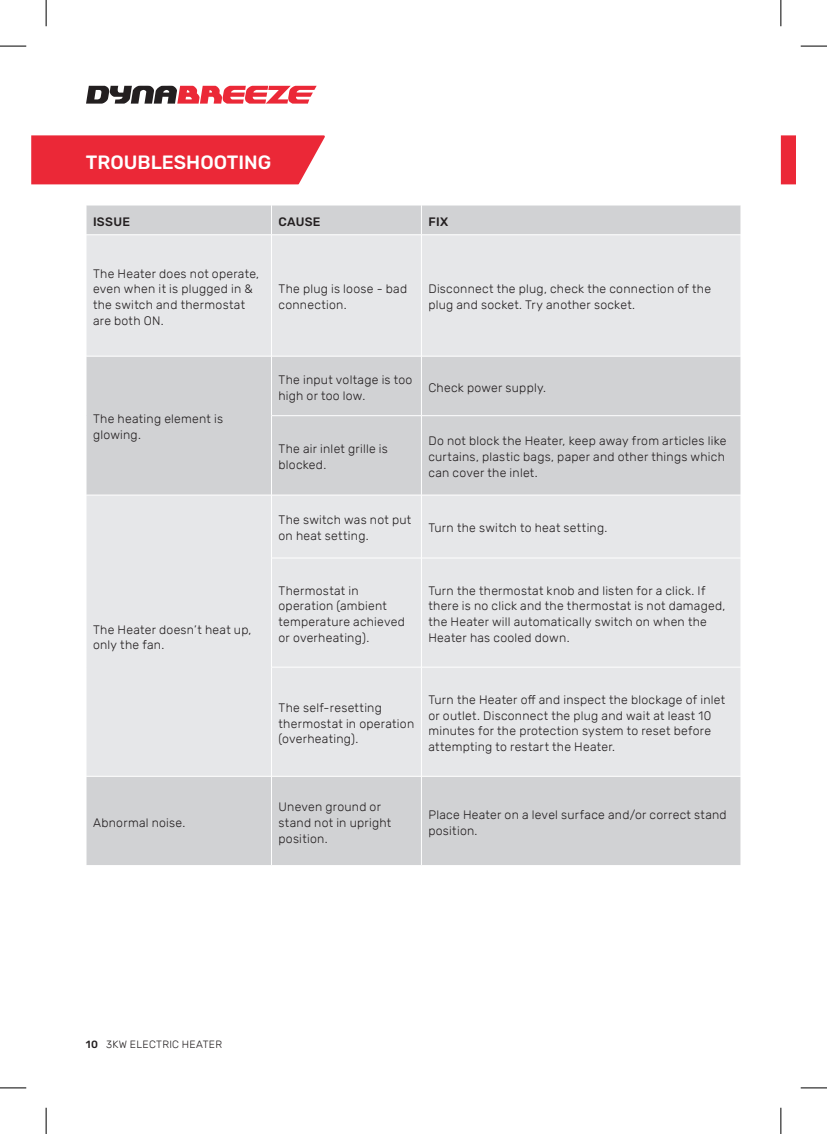
<style>
.page{position:relative;width:827px;height:1134px;background:#fff}
.page>*{position:absolute;margin:0;border:0;box-sizing:border-box;transform-origin:0 0}
.t1{font:500 19.25px "Rubik";color:#fff}
.t2{font:300 12.25px/15.8px "Rubik";letter-spacing:.02em;color:#231f20}
.t3{font:500 12.25px "Rubik";letter-spacing:.02em;color:#231f20}
.t4{font:300 10.5px "Rubik";letter-spacing:.025em;color:#231f20}
.s1{font-weight:500}
</style>
<div class="page">
<svg style="left:86px;top:86px;width:230px;height:18px"></svg>
<svg style="left:780px;top:135px;width:15px;height:49px"></svg>
<svg style="left:31px;top:135px;width:294px;height:49px;background:#eb3240"></svg>
<div style="left:87px;top:206px;width:653px;height:659px;background:#d1d2d4"></div>
<svg style="left:87px;top:235px;width:653px;height:541px;background:#e0e1e3"></svg>
<hr style="left:271px;top:205px;width:1px;height:30px;background:#fff">
<hr style="left:421px;top:205px;width:1px;height:30px;background:#fff">
<hr style="left:271px;top:234px;width:150px;height:1px;background:#fff">
<hr style="left:421px;top:234px;width:320px;height:1px;background:#fff">
<hr style="left:421px;top:235px;width:1px;height:121px;background:#fff">
<hr style="left:271px;top:356px;width:150px;height:1px;background:#fff">
<hr style="left:421px;top:356px;width:320px;height:1px;background:#fff">
<hr style="left:271px;top:356px;width:1px;height:59px;background:#fff">
<hr style="left:271px;top:416px;width:1px;height:79px;background:#fff">
<hr style="left:271px;top:776px;width:1px;height:89px;background:#fff">
<hr style="left:421px;top:356px;width:1px;height:59px;background:#fff">
<hr style="left:421px;top:416px;width:1px;height:79px;background:#fff">
<hr style="left:421px;top:776px;width:1px;height:89px;background:#fff">
<hr style="left:86px;top:495px;width:185px;height:1px;background:#fff">
<hr style="left:271px;top:415px;width:150px;height:1px;background:#fff">
<hr style="left:271px;top:495px;width:150px;height:1px;background:#fff">
<hr style="left:421px;top:415px;width:320px;height:1px;background:#fff">
<hr style="left:421px;top:495px;width:320px;height:1px;background:#fff">
<hr style="left:271px;top:495px;width:1px;height:63px;background:#fff">
<hr style="left:271px;top:558px;width:1px;height:109px;background:#fff">
<hr style="left:271px;top:667px;width:1px;height:109px;background:#fff">
<hr style="left:421px;top:495px;width:1px;height:63px;background:#fff">
<hr style="left:421px;top:558px;width:1px;height:109px;background:#fff">
<hr style="left:421px;top:667px;width:1px;height:109px;background:#fff">
<hr style="left:86px;top:776px;width:185px;height:1px;background:#fff">
<hr style="left:271px;top:558px;width:150px;height:1px;background:#fff">
<hr style="left:271px;top:667px;width:150px;height:1px;background:#fff">
<hr style="left:271px;top:776px;width:150px;height:1px;background:#fff">
<hr style="left:421px;top:558px;width:320px;height:1px;background:#fff">
<hr style="left:421px;top:667px;width:320px;height:1px;background:#fff">
<hr style="left:421px;top:776px;width:320px;height:1px;background:#fff">
<hr style="left:86px;top:234px;width:185px;height:1px;background:#fff">
<hr style="left:271px;top:235px;width:1px;height:121px;background:#fff">
<hr style="left:86px;top:356px;width:185px;height:1px;background:#fff">
<svg style="left:0;top:46px;width:26px;height:1px"></svg>
<svg style="left:800px;top:46px;width:26px;height:1px"></svg>
<svg style="left:0;top:1088px;width:26px;height:1px"></svg>
<svg style="left:800px;top:1088px;width:26px;height:1px"></svg>
<svg style="left:46px;top:0;width:1px;height:26px"></svg>
<svg style="left:46px;top:1108px;width:1px;height:26px"></svg>
<svg style="left:780px;top:0;width:1px;height:26px"></svg>
<svg style="left:780px;top:1108px;width:1px;height:26px"></svg>
<h1 class="t1" style="left:86px;top:151px;width:187px">TROUBLESHOOTING</h1>
<p class="t3" style="left:93px;top:214px;width:39px">ISSUE</p>
<p class="t3" style="left:278px;top:214px;width:43px">CAUSE</p>
<p class="t3" style="left:428px;top:214px;width:21px">FIX</p>
<p class="t2" style="left:93px;top:266px;width:168px">The Heater does not operate, even when it is plugged in &amp; the switch and thermostat are both ON.</p>
<p class="t2" style="left:93px;top:412px;width:131px">The heating element is glowing.</p>
<p class="t2" style="left:93px;top:622px;width:160px">The Heater doesn’t heat up, only the fan.</p>
<p class="t2" style="left:93px;top:815px;width:94px">Abnormal noise.</p>
<p class="t2" style="left:278px;top:282px;width:130px">The plug is loose - bad connection.</p>
<p class="t2" style="left:428px;top:282px;width:284px">Disconnect the plug, check the connection of the plug and socket. Try another socket.</p>
<p class="t2" style="left:278px;top:372px;width:135px">The input voltage is too high or too low.</p>
<p class="t2" style="left:428px;top:380px;width:119px">Check power supply.</p>
<p class="t2" style="left:278px;top:441px;width:111px">The air inlet grille is blocked.</p>
<p class="t2" style="left:428px;top:434px;width:299px">Do not block the Heater, keep away from articles like curtains, plastic bags, paper and other things which can cover the inlet.</p>
<p class="t2" style="left:278px;top:513px;width:134px">The switch was not put on heat setting.</p>
<p class="t2" style="left:428px;top:520px;width:180px">Turn the switch to heat setting.</p>
<p class="t2" style="left:278px;top:583px;width:128px">Thermostat in operation (ambient temperature achieved or overheating).</p>
<p class="t2" style="left:428px;top:583px;width:298px">Turn the thermostat knob and listen for a click. If there is no click and the thermostat is not damaged, the Heater will automatically switch on when the Heater has cooled down.</p>
<p class="t2" style="left:278px;top:700px;width:137px">The self-resetting thermostat in operation (overheating).</p>
<p class="t2" style="left:428px;top:692px;width:298px">Turn the Heater off and inspect the blockage of inlet or outlet. Disconnect the plug and wait at least 10 minutes for the protection system to reset before attempting to restart the Heater.</p>
<p class="t2" style="left:278px;top:799px;width:114px">Uneven ground or stand not in upright position.</p>
<p class="t2" style="left:428px;top:807px;width:300px">Place Heater on a level surface and/or correct stand position.</p>
<p class="t4" style="left:86px;top:1039px;width:138px"><span class="s1">10</span> 3KW ELECTRIC HEATER</p>
</div>
